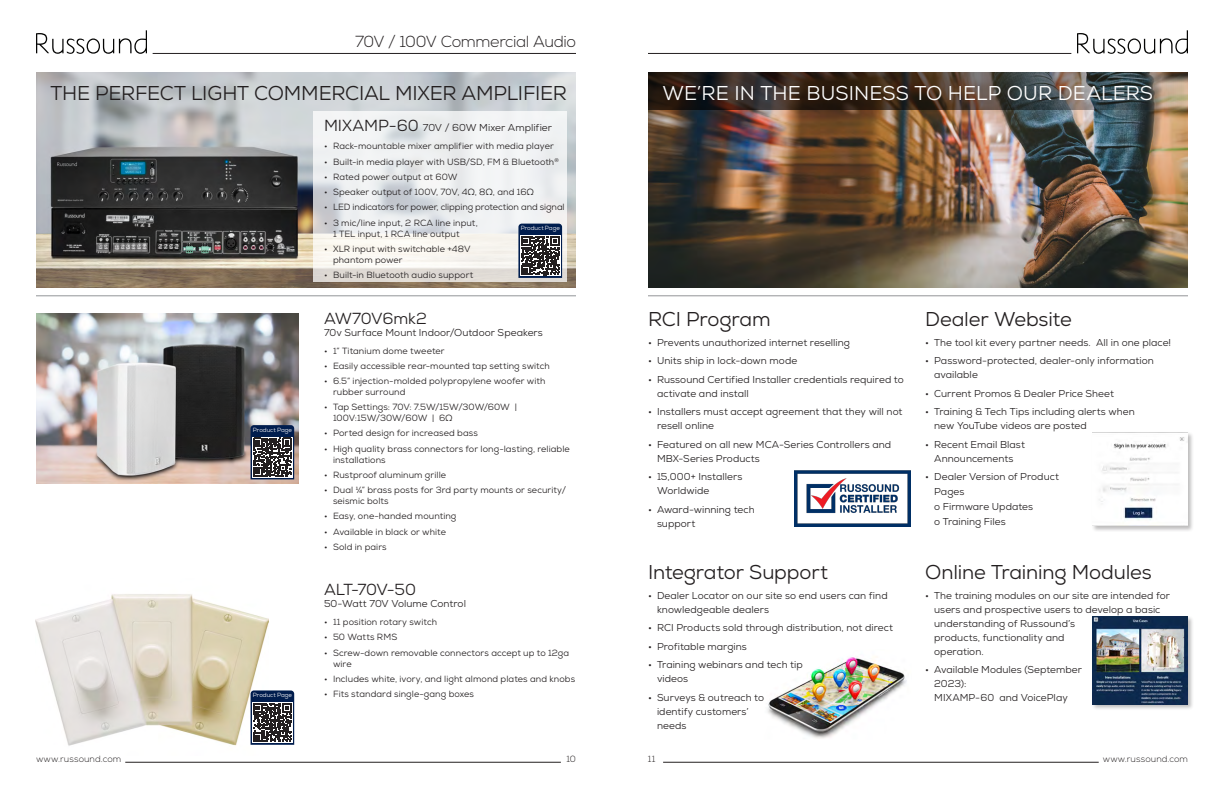
<style>
.page{position:relative;width:1224px;height:792px;background:#fff}
.page>*{position:absolute;margin:0;border:0;box-sizing:border-box;transform-origin:0 0}
.t1{font:20px "Nexa";letter-spacing:-.01em;color:#231f20}
.t2{font:20px "Nexa";letter-spacing:.005em;color:#fff}
.t3{font:300 16px "Nexa";letter-spacing:-.025em;color:#231f20}
.t4{font:16px "Nexa";letter-spacing:-.025em;color:#231f20}
.t5{font:10px/14px "Nexa";letter-spacing:.005em;color:#231f20}
.t6{font:9px/10.8px "Nexa";letter-spacing:.005em;color:#231f20}
.t7{font:300 9px "Nexa";letter-spacing:.01em;color:#231f20}
.Bullets{font:6px "Nexa";letter-spacing:-.005em;color:#fff}
.s1{font-size:16px}
</style>
<div class="page">
<img style="left:35px;top:594px;width:234px;height:152px">
<img style="left:36px;top:72px;width:540px;height:216px">
<svg style="left:314px;top:112px;width:253px;height:170px;fill:#f0f1f1"></svg>
<img style="left:36px;top:314px;width:263px;height:169px">
<svg style="left:251px;top:425px;width:43px;height:54px"></svg>
<svg style="left:518px;top:224px;width:44px;height:54px"></svg>
<svg style="left:251px;top:690px;width:43px;height:55px"></svg>
<img style="left:648px;top:110px;width:540px;height:178px">
<svg style="left:648px;top:72px;width:540px;height:38px;background:#433a33"></svg>
<img style="left:794px;top:470px;width:117px;height:57px">
<img style="left:767px;top:657px;width:140px;height:82px">
<hr style="left:648px;top:296px;width:540px;height:1px;background:#939598">
<div style="left:1092px;top:432px;width:102px;height:100px;background:#231f20;opacity:.3"></div>
<img style="left:1093px;top:433px;width:95px;height:93px">
<div style="left:1092px;top:616px;width:102px;height:95px;background:#231f20;opacity:.3"></div>
<img style="left:1093px;top:617px;width:95px;height:88px">
<hr style="left:648px;top:53px;width:423px;height:1px;background:#231f20">
<svg style="left:1077px;top:30px;width:111px;height:24px"></svg>
<hr style="left:153px;top:53px;width:423px;height:1px;background:#231f20">
<svg style="left:36px;top:30px;width:111px;height:24px"></svg>
<hr style="left:663px;top:762px;width:436px;height:1px;background:#231f20">
<hr style="left:125px;top:762px;width:436px;height:1px;background:#231f20">
<hr style="left:36px;top:296px;width:540px;height:1px;background:#939598">
<p class="t3" style="left:355px;top:32px;width:222px">70V / 100V Commercial Audio</p>
<p class="t1" style="left:51px;top:81px;width:518px">THE PERFECT LIGHT COMMERCIAL MIXER AMPLIFIER</p>
<p class="t5" style="left:324px;top:121px;width:230px"><span class="s1">MIXAMP-60</span> 70V / 60W Mixer Amplifier</p>
<p class="t6" style="left:324px;top:141px;width:231px">• Rack-mountable mixer amplifier with media player</p>
<p class="t6" style="left:324px;top:156px;width:236px">• Built-in media player with USB/SD, FM &amp; Bluetooth<sup>®</sup></p>
<p class="t6" style="left:324px;top:171px;width:135px">• Rated power output at 60W</p>
<p class="t6" style="left:324px;top:187px;width:211px">• Speaker output of 100V, 70V, 4Ω, 8Ω, and 16Ω</p>
<p class="t6" style="left:324px;top:202px;width:242px">• LED indicators for power, clipping protection and signal</p>
<p class="t6" style="left:333px;top:217px;width:146px;text-indent:-9px">• 3 mic/line input, 2 RCA line input,<br>1 TEL input, 1 RCA line output</p>
<p class="t6" style="left:333px;top:243px;width:139px;text-indent:-9px">• XLR input with switchable +48V phantom power</p>
<p class="t6" style="left:324px;top:270px;width:151px">• Built-in Bluetooth audio support</p>
<p class="Bullets" style="left:521px;top:224px;width:41px">Product Page</p>
<p class="Bullets" style="left:253px;top:426px;width:41px">Product Page</p>
<p class="Bullets" style="left:253px;top:691px;width:41px">Product Page</p>
<p class="t4" style="left:324px;top:308px;width:104px">AW70V6mk2</p>
<p class="t5" style="left:324px;top:325px;width:220px">70v Surface Mount Indoor/Outdoor Speakers</p>
<p class="t6" style="left:324px;top:345px;width:122px">• 1” Titanium dome tweeter</p>
<p class="t6" style="left:324px;top:360px;width:227px">• Easily accessible rear-mounted tap setting switch</p>
<p class="t6" style="left:333px;top:376px;width:214px;text-indent:-9px">• 6.5” injection-molded polypropylene woofer with rubber surround</p>
<p class="t6" style="left:333px;top:402px;width:185px;text-indent:-9px">• Tap Settings: 70V: 7.5W/15W/30W/60W |<br>100V:15W/30W/60W | 6Ω</p>
<p class="t6" style="left:324px;top:428px;width:156px">• Ported design for increased bass</p>
<p class="t6" style="left:333px;top:443px;width:238px;text-indent:-9px">• High quality brass connectors for long-lasting, reliable installations</p>
<p class="t6" style="left:324px;top:469px;width:124px">• Rustproof aluminum grille</p>
<p class="t6" style="left:333px;top:485px;width:235px;text-indent:-9px">• Dual ¼” brass posts for 3rd party mounts or security/ seismic bolts</p>
<p class="t6" style="left:324px;top:511px;width:134px">• Easy, one-handed mounting</p>
<p class="t6" style="left:324px;top:526px;width:124px">• Available in black or white</p>
<p class="t6" style="left:324px;top:541px;width:64px">• Sold in pairs</p>
<p class="t4" style="left:324px;top:579px;width:94px">ALT-70V-50</p>
<p class="t5" style="left:324px;top:597px;width:144px">50-Watt 70V Volume Control</p>
<p class="t6" style="left:324px;top:617px;width:115px">• 11 position rotary switch</p>
<p class="t6" style="left:324px;top:632px;width:75px">• 50 Watts RMS</p>
<p class="t6" style="left:333px;top:647px;width:238px;text-indent:-9px">• Screw-down removable connectors accept up to 12ga wire</p>
<p class="t6" style="left:324px;top:673px;width:253px">• Includes white, ivory, and light almond plates and knobs</p>
<p class="t6" style="left:324px;top:689px;width:152px">• Fits standard single-gang boxes</p>
<p class="t2" style="left:663px;top:81px;width:492px">WE’RE IN THE BUSINESS TO HELP OUR DEALERS</p>
<p class="t1" style="left:648px;top:307px;width:124px">RCI Program</p>
<p class="t5" style="left:648px;top:336px;width:204px">• Prevents unauthorized internet reselling</p>
<p class="t5" style="left:648px;top:354px;width:151px">• Units ship in lock-down mode</p>
<p class="t5" style="left:657px;top:373px;width:248px;text-indent:-9px">• Russound Certified Installer credentials required to activate and install</p>
<p class="t5" style="left:657px;top:405px;width:247px;text-indent:-9px">• Installers must accept agreement that they will not resell online</p>
<p class="t5" style="left:657px;top:438px;width:236px;text-indent:-9px">• Featured on all new MCA-Series Controllers and<br>MBX-Series Products</p>
<p class="t5" style="left:657px;top:470px;width:87px;text-indent:-9px">• 15,000+ Installers<br>Worldwide</p>
<p class="t5" style="left:657px;top:503px;width:99px;text-indent:-9px">• Award-winning tech support</p>
<p class="t1" style="left:648px;top:560px;width:182px">Integrator Support</p>
<p class="t5" style="left:657px;top:589px;width:232px;text-indent:-9px">• Dealer Locator on our site so end users can find knowledgeable dealers</p>
<p class="t5" style="left:648px;top:621px;width:247px">• RCI Products sold through distribution, not direct</p>
<p class="t5" style="left:648px;top:640px;width:100px">• Profitable margins</p>
<p class="t5" style="left:657px;top:658px;width:147px;text-indent:-9px">• Training webinars and tech tip videos</p>
<p class="t5" style="left:657px;top:691px;width:109px;text-indent:-9px">• Surveys &amp; outreach to identify customers’ needs</p>
<p class="t1" style="left:925px;top:307px;width:148px">Dealer Website</p>
<p class="t5" style="left:925px;top:336px;width:247px">• The tool kit every partner needs. All in one place!</p>
<p class="t5" style="left:934px;top:354px;width:221px;text-indent:-9px">• Password-protected, dealer-only information available</p>
<p class="t5" style="left:925px;top:387px;width:190px">• Current Promos &amp; Dealer Price Sheet</p>
<p class="t5" style="left:934px;top:405px;width:202px;text-indent:-9px">• Training &amp; Tech Tips including alerts when new YouTube videos are posted</p>
<p class="t5" style="left:925px;top:438px;width:101px;text-align:center">• Recent Email Blast<br>Announcements</p>
<p class="t5" style="left:934px;top:470px;width:126px;line-height:15px;text-indent:-9px">• Dealer Version of Product<br>Pages<br>o Firmware Updates<br>o Training Files</p>
<p class="t1" style="left:925px;top:560px;width:228px">Online Training Modules</p>
<p class="t5" style="left:934px;top:589px;width:237px;text-indent:-9px">• The training modules on our site are intended for users and prospective users to develop a basic understanding of Russound’s<br>products, functionality and<br>operation.</p>
<p class="t5" style="left:934px;top:663px;width:149px;text-indent:-9px">• Available Modules (September<br>2023):<br>MIXAMP-60 and VoicePlay</p>
<p class="t7" style="left:36px;top:754px;width:87px">www.russound.com</p>
<p class="t7" style="left:566px;top:754px;width:11px">10</p>
<p class="t7" style="left:648px;top:754px;width:9px">11</p>
<p class="t7" style="left:1103px;top:754px;width:87px">www.russound.com</p>
</div>
